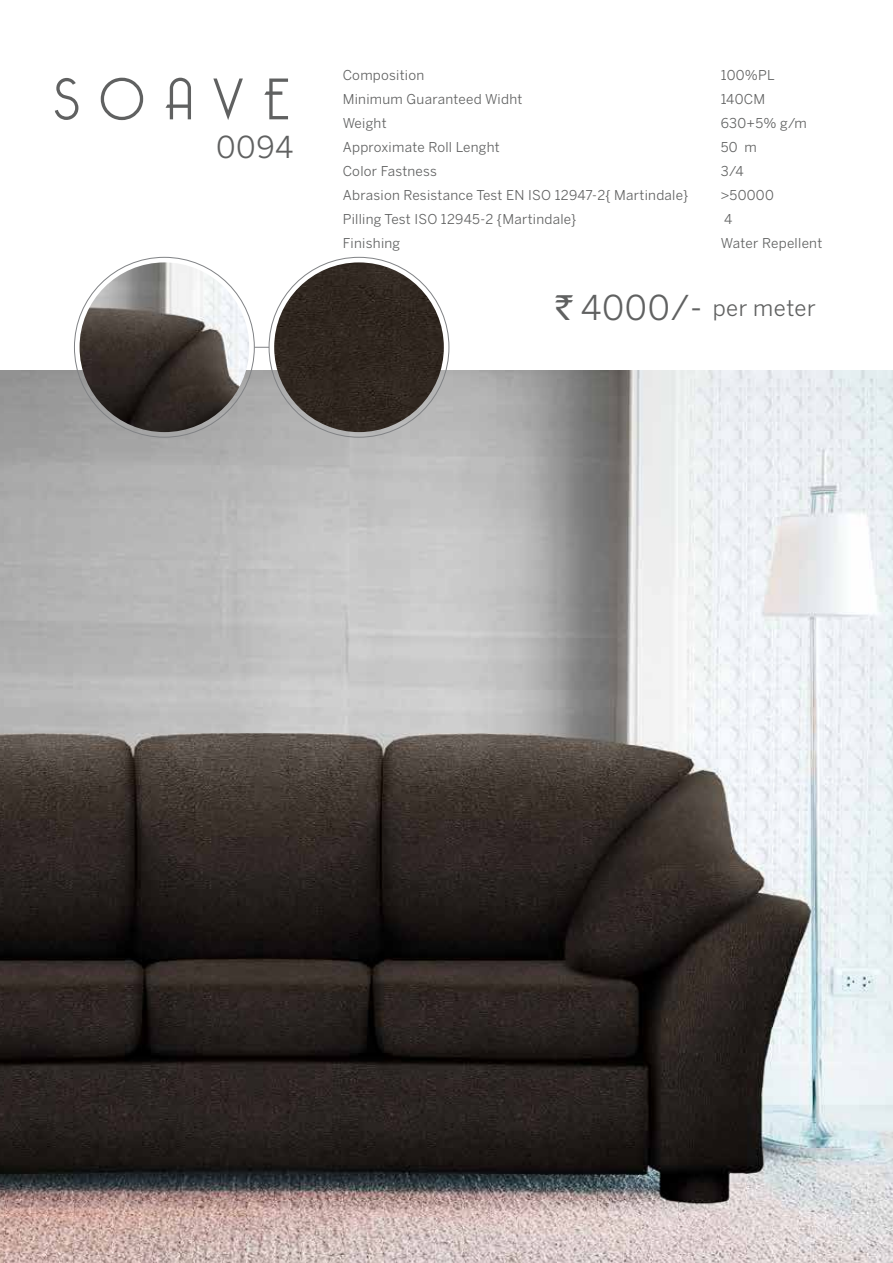
<style>
.page{position:relative;width:893px;height:1263px;background:#fff}
.page>*{position:absolute;margin:0;border:0;box-sizing:border-box;transform-origin:0 0}
.t1{font:300 57px "Bellerose";letter-spacing:.36em;color:#606161}
.t2{font:30px "Benton Sans";color:#606161}
.t3{font:22.05px "Benton Sans";letter-spacing:.02em;color:#606161}
.t4{font:13.5px "Benton Sans";letter-spacing:.02em;color:#606161}
.s1{font-family:"Indian Rupee";font-size:34.05px}
.s2{font-size:34.05px}
</style>
<div class="page">
<img style="left:0;top:371px;width:893px;height:892px">
<img style="left:274px;top:262px;width:170px;height:170px;border-radius:85px">
<svg style="left:254px;top:347px;width:15px;height:1px"></svg>
<img style="left:80px;top:262px;width:169px;height:170px;border-radius:85px">
<h1 class="t1" style="left:54px;top:67px;width:237px">SOAVE</h1>
<h2 class="t2" style="left:216px;top:130px;width:79px">0094</h2>
<p class="t4" style="left:343px;top:68px;width:83px">Composition</p>
<p class="t4" style="left:721px;top:68px;width:56px">100%PL</p>
<p class="t4" style="left:343px;top:91px;width:181px">Minimum Guaranteed Widht</p>
<p class="t4" style="left:721px;top:91px;width:46px">140CM</p>
<p class="t4" style="left:343px;top:115px;width:45px">Weight</p>
<p class="t4" style="left:721px;top:115px;width:88px">630+5% g/m</p>
<p class="t4" style="left:343px;top:139px;width:159px">Approximate Roll Lenght</p>
<p class="t4" style="left:721px;top:139px;width:38px">50 m</p>
<p class="t4" style="left:343px;top:163px;width:96px">Color Fastness</p>
<p class="t4" style="left:721px;top:163px;width:24px">3/4</p>
<p class="t4" style="left:343px;top:187px;width:347px">Abrasion Resistance Test EN ISO 12947-2{ Martindale}</p>
<p class="t4" style="left:721px;top:187px;width:55px">&gt;50000</p>
<p class="t4" style="left:343px;top:211px;width:235px">Pilling Test ISO 12945-2 {Martindale}</p>
<p class="t4" style="left:724px;top:211px;width:10px">4</p>
<p class="t4" style="left:343px;top:235px;width:59px">Finishing</p>
<p class="t4" style="left:721px;top:235px;width:103px">Water Repellent</p>
<h3 class="t3" style="left:556px;top:295px;width:262px"><span class="s1">`</span><span class="s2">4000/-</span> per meter</h3>
</div>
